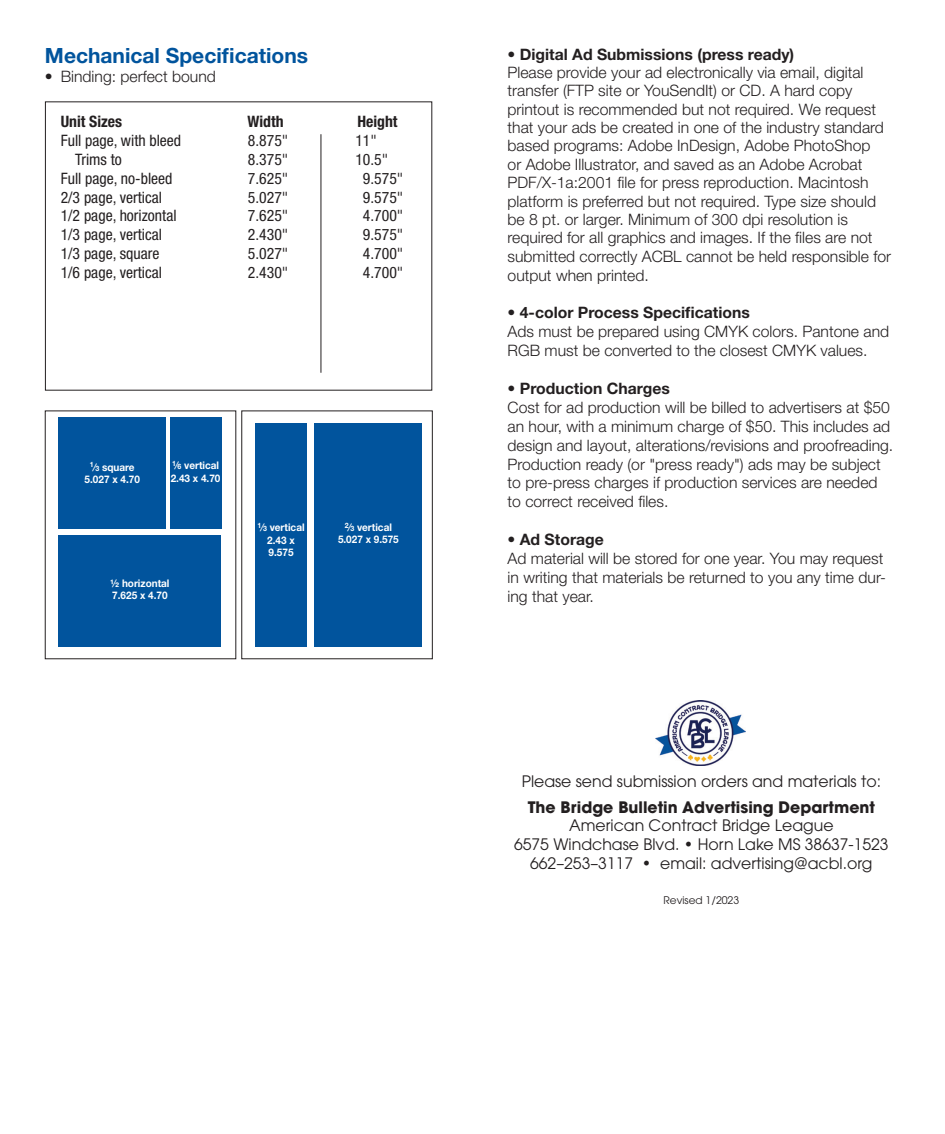
<style>
.page{position:relative;width:945px;height:1134px;background:#fff}
.page>*{position:absolute;margin:0;border:0;box-sizing:border-box;transform-origin:0 0}
.t1{font:700 21px "Helvetica Neue LT Std";color:#01549d}
.t2{font:300 15.75px/18.4px "Helvetica Neue LT Std";color:#231f20}
.t3{font:condensed 15.75px "Helvetica Neue LT Std";color:#231f20}
.t4{font:15.75px "ITC Avant Garde Pro";color:#231f20}
.t5{font:700 15.75px "Helvetica Neue LT Std";color:#231f20}
.t6{font:700 15.75px "ITC Avant Garde Pro";color:#231f20}
.t7{font:700 condensed 15.75px "Helvetica Neue LT Std";color:#231f20}
.t8{font:700 10.5px/12.2px "Helvetica Neue LT Std";color:#fff;scale:.95 1}
.t9{font:10.5px "ITC Avant Garde Pro";color:#231f20}
.s1{font-size:7.35px}
</style>
<div class="page">
<hr style="left:321px;top:134px;width:1px;height:239px;background:#231f20">
<div style="left:58px;top:535px;width:163px;height:111px;background:#01549d"></div>
<div style="left:241px;top:410px;width:192px;height:249px;border:1px solid #231f20"></div>
<div style="left:255px;top:423px;width:52px;height:223px;background:#01549d"></div>
<div style="left:170px;top:417px;width:51px;height:112px;background:#01549d"></div>
<div style="left:315px;top:423px;width:107px;height:223px;background:#01549d"></div>
<div style="left:59px;top:417px;width:107px;height:112px;background:#01549d"></div>
<img style="left:656px;top:701px;width:90px;height:65px">
<p class="t1" style="left:45px;top:43px;width:265px">Mechanical Specifications</p>
<p class="t2" style="left:45px;top:67px;width:172px">• Binding: perfect bound</p>
<p class="t7" style="left:61px;top:112px;width:63px">Unit Sizes</p>
<p class="t7" style="left:247px;top:112px;width:38px">Width</p>
<p class="t7" style="left:357px;top:112px;width:42px">Height</p>
<p class="t3" style="left:61px;top:131px;width:122px">Full page, with bleed</p>
<p class="t3" style="left:248px;top:131px;width:42px">8.875"</p>
<p class="t3" style="left:355px;top:131px;width:23px">11"</p>
<p class="t3" style="left:75px;top:150px;width:48px">Trims to</p>
<p class="t3" style="left:248px;top:150px;width:42px">8.375"</p>
<p class="t3" style="left:355px;top:150px;width:34px">10.5"</p>
<p class="t3" style="left:61px;top:169px;width:113px">Full page, no-bleed</p>
<p class="t3" style="left:248px;top:169px;width:42px">7.625"</p>
<p class="t3" style="left:363px;top:169px;width:42px">9.575"</p>
<p class="t3" style="left:61px;top:188px;width:103px">2/3 page, vertical</p>
<p class="t3" style="left:248px;top:188px;width:42px">5.027"</p>
<p class="t3" style="left:363px;top:188px;width:42px">9.575"</p>
<p class="t3" style="left:61px;top:207px;width:117px">1/2 page, horizontal</p>
<p class="t3" style="left:248px;top:207px;width:42px">7.625"</p>
<p class="t3" style="left:363px;top:207px;width:42px">4.700"</p>
<p class="t3" style="left:61px;top:226px;width:103px">1/3 page, vertical</p>
<p class="t3" style="left:248px;top:226px;width:42px">2.430"</p>
<p class="t3" style="left:363px;top:226px;width:42px">9.575"</p>
<p class="t3" style="left:61px;top:245px;width:100px">1/3 page, square</p>
<p class="t3" style="left:248px;top:245px;width:42px">5.027"</p>
<p class="t3" style="left:363px;top:245px;width:42px">4.700"</p>
<p class="t3" style="left:61px;top:264px;width:103px">1/6 page, vertical</p>
<p class="t3" style="left:248px;top:264px;width:42px">2.430"</p>
<p class="t3" style="left:363px;top:264px;width:42px">4.700"</p>
<p class="t8" style="left:90px;top:461px;width:49px"><sup>1</sup>⁄<span class="s1">3</span> square</p>
<p class="t8" style="left:85px;top:473px;width:60px">5.027 x 4.70</p>
<p class="t8" style="left:172px;top:459px;width:51px"><sup>1</sup>⁄<span class="s1">6</span> vertical</p>
<p class="t8" style="left:171px;top:472px;width:54px">2.43 x 4.70</p>
<p class="t8" style="left:110px;top:577px;width:64px">½ horizontal</p>
<p class="t8" style="left:112px;top:589px;width:60px">7.625 x 4.70</p>
<p class="t8" style="left:258px;top:521px;width:51px"><sup>1</sup>⁄<span class="s1">3</span> vertical</p>
<p class="t8" style="left:267px;top:533px;width:30px">2.43 x<br>9.575</p>
<p class="t8" style="left:345px;top:521px;width:51px"><sup>2</sup>⁄<span class="s1">3</span> vertical</p>
<p class="t8" style="left:338px;top:533px;width:66px">5.027 x 9.575</p>
<p class="t5" style="left:508px;top:44px;width:288px">• Digital Ad Submissions (press ready)</p>
<p class="t2" style="left:508px;top:63px;width:385px">Please provide your ad electronically via email, digital transfer (FTP site or YouSendIt) or CD. A hard copy printout is recommended but not required. We request that your ads be created in one of the industry standard based programs: Adobe InDesign, Adobe PhotoShop<br>or Adobe Illustrator, and saved as an Adobe Acrobat PDF/X-1a:2001 file for press reproduction. Macintosh platform is preferred but not required. Type size should be 8 pt. or larger. Minimum of 300 dpi resolution is required for all graphics and images. If the files are not submitted correctly ACBL cannot be held responsible for output when printed.</p>
<p class="t5" style="left:508px;top:303px;width:244px">• 4-color Process Specifications</p>
<p class="t2" style="left:508px;top:322px;width:383px;line-height:18.9px">Ads must be prepared using CMYK colors. Pantone and<br>RGB must be converted to the closest CMYK values.</p>
<p class="t5" style="left:508px;top:379px;width:164px">• Production Charges</p>
<p class="t2" style="left:508px;top:397px;width:387px;line-height:18.9px">Cost for ad production will be billed to advertisers at $50 an hour, with a minimum charge of $50. This includes ad design and layout, alterations/revisions and proofreading.<br>Production ready (or "press ready") ads may be subject to pre-press charges if production services are needed to correct received files.</p>
<p class="t5" style="left:508px;top:530px;width:98px">• Ad Storage</p>
<p class="t2" style="left:508px;top:549px;width:380px;line-height:18.9px">Ad material will be stored for one year. You may request in writing that materials be returned to you any time dur&shy;ing that year.</p>
<p class="t4" style="left:522px;top:772px;width:361px">Please send submission orders and materials to:</p>
<p class="t6" style="left:528px;top:796px;width:349px">The Bridge Bulletin Advertising Department</p>
<p class="t4" style="left:569px;top:816px;width:266px">American Contract Bridge League</p>
<p class="t4" style="left:514px;top:835px;width:376px">6575 Windchase Blvd. • Horn Lake MS 38637-1523</p>
<p class="t4" style="left:530px;top:854px;width:344px">662–253–3117 • email: advertising@acbl.org</p>
<p class="t9" style="left:664px;top:894px;width:77px">Revised 1/2023</p>
</div>
